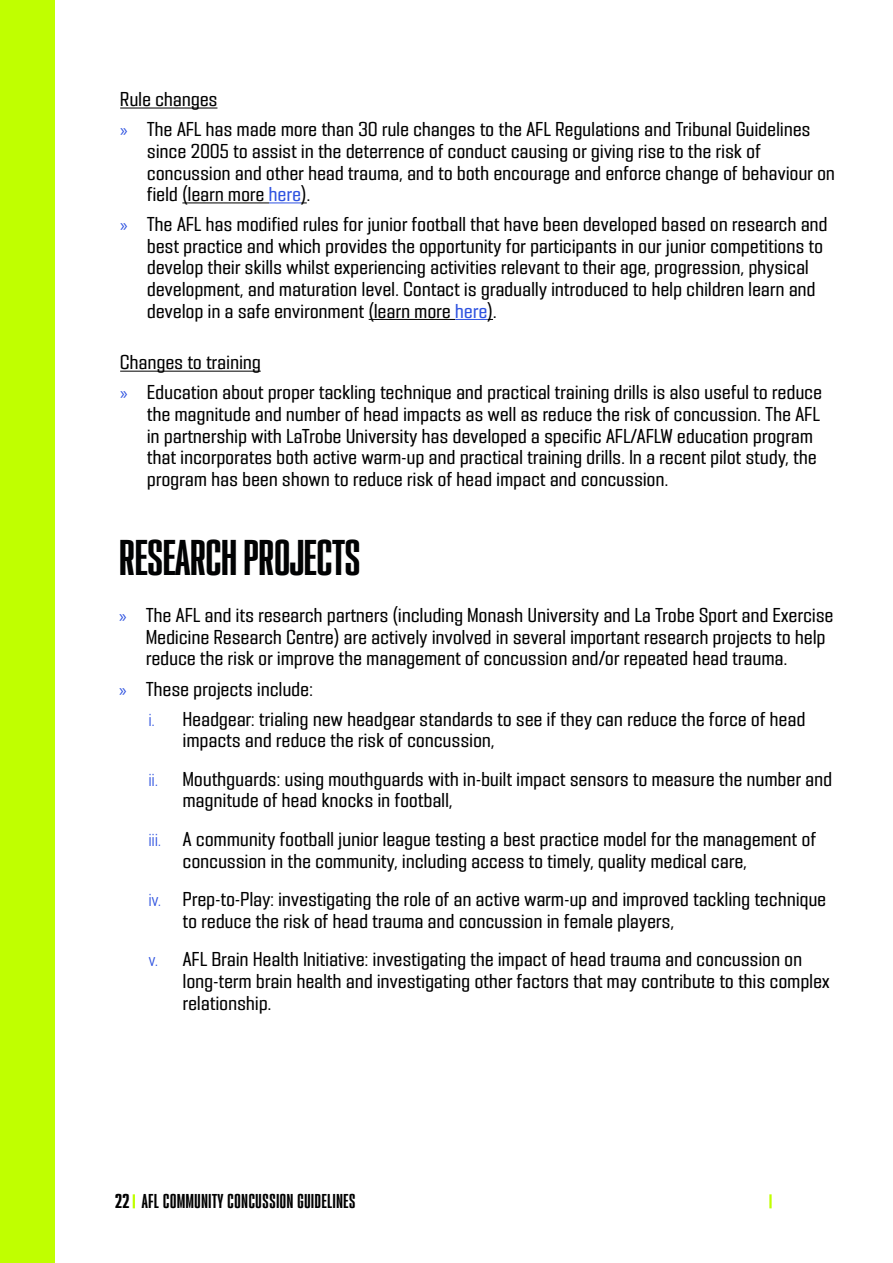
<style>
.page{position:relative;width:893px;height:1263px;background:#fff}
.page>*{position:absolute;margin:0;border:0;box-sizing:border-box;transform-origin:0 0}
.t1{font:45px "PODIUM Sharp 2.9";color:#010203}
.t2{font:18px/21.6px "PODIUM Sharp 4.7";letter-spacing:.02em;color:#000}
.t3{font:18px "PODIUM Sharp 2.9";letter-spacing:.04em;color:#000}
.s1{font-family:"Myriad Pro";color:#2e52e0}
.s2{color:#2e52e0}
.s3{font-family:"PODIUM Sharp 4.6";font-size:16.5px;color:#2e52e0}
.s4{font-family:"PODIUM Sharp 2.10"}
</style>
<div class="page">
<div style="left:0;top:0;width:54px;height:1263px;background:#c0ff00"></div>
<svg style="left:133px;top:1194px;width:2px;height:14px"></svg>
<hr style="left:120px;top:108px;width:97px;height:1px;background:#000">
<hr style="left:182px;top:202px;width:87px;height:1px;background:#000">
<hr style="left:269px;top:202px;width:32px;height:1px;background:#2e52e0">
<hr style="left:369px;top:319px;width:86px;height:1px;background:#000">
<hr style="left:455px;top:319px;width:33px;height:1px;background:#2e52e0">
<hr style="left:120px;top:371px;width:141px;height:1px;background:#000">
<hr style="left:769px;top:1194px;width:3px;height:14px;background:#c0ff00">
<p class="t2" style="left:120px;top:88px;width:99px">Rule changes</p>
<p class="t2" style="left:147px;top:119px;width:689px;text-indent:-27px"><span class="s1">»</span> The AFL has made more than 30 rule changes to the AFL Regulations and Tribunal Guidelines since 2005 to assist in the deterrence of conduct causing or giving rise to the risk of concussion and other head trauma, and to both encourage and enforce change of behaviour on field (learn more <span class="s2">here</span>).</p>
<p class="t2" style="left:147px;top:213px;width:682px;text-indent:-27px"><span class="s1">»</span> The AFL has modified rules for junior football that have been developed based on research and best practice and which provides the opportunity for participants in our junior competitions to develop their skills whilst experiencing activities relevant to their age, progression, physical development, and maturation level. Contact is gradually introduced to help children learn and develop in a safe environment (learn more <span class="s2">here</span>).</p>
<p class="t2" style="left:120px;top:352px;width:142px">Changes to training</p>
<p class="t2" style="left:147px;top:382px;width:676px;text-indent:-27px"><span class="s1">»</span> Education about proper tackling technique and practical training drills is also useful to reduce the magnitude and number of head impacts as well as reduce the risk of concussion. The AFL in partnership with LaTrobe University has developed a specific AFL/AFLW education program that incorporates both active warm-up and practical training drills. In a recent pilot study, the program has been shown to reduce risk of head impact and concussion.</p>
<p class="t1" style="left:119px;top:529px;width:242px">RESEARCH PROJECTS</p>
<p class="t2" style="left:146px;top:604px;width:689px;text-indent:-27px"><span class="s1">»</span> The AFL and its research partners (including Monash University and La Trobe Sport and Exercise<br>Medicine Research Centre) are actively involved in several important research projects to help reduce the risk or improve the management of concussion and/or repeated head trauma.</p>
<p class="t2" style="left:119px;top:678px;width:195px"><span class="s1">»</span> These projects include:</p>
<p class="t2" style="left:183px;top:708px;width:624px;text-indent:-34px"><span class="s3">i.</span> Headgear: trialing new headgear standards to see if they can reduce the force of head impacts and reduce the risk of concussion,</p>
<p class="t2" style="left:183px;top:768px;width:651px;text-indent:-34px"><span class="s3">ii.</span> Mouthguards: using mouthguards with in-built impact sensors to measure the number and magnitude of head knocks in football,</p>
<p class="t2" style="left:183px;top:828px;width:635px;text-indent:-34px"><span class="s3">iii.</span> A community football junior league testing a best practice model for the management of concussion in the community, including access to timely, quality medical care,</p>
<p class="t2" style="left:183px;top:888px;width:645px;text-indent:-34px"><span class="s3">iv.</span> Prep-to-Play: investigating the role of an active warm-up and improved tackling technique to reduce the risk of head trauma and concussion in female players,</p>
<p class="t2" style="left:183px;top:949px;width:648px;text-indent:-34px"><span class="s3">v.</span> AFL Brain Health Initiative: investigating the impact of head trauma and concussion on long-term brain health and investigating other factors that may contribute to this complex relationship.</p>
<p class="t3" style="left:115px;top:1190px;width:242px"><span class="s4">22</span> AFL COMMUNITY CONCUSSION GUIDELINES</p>
</div>
